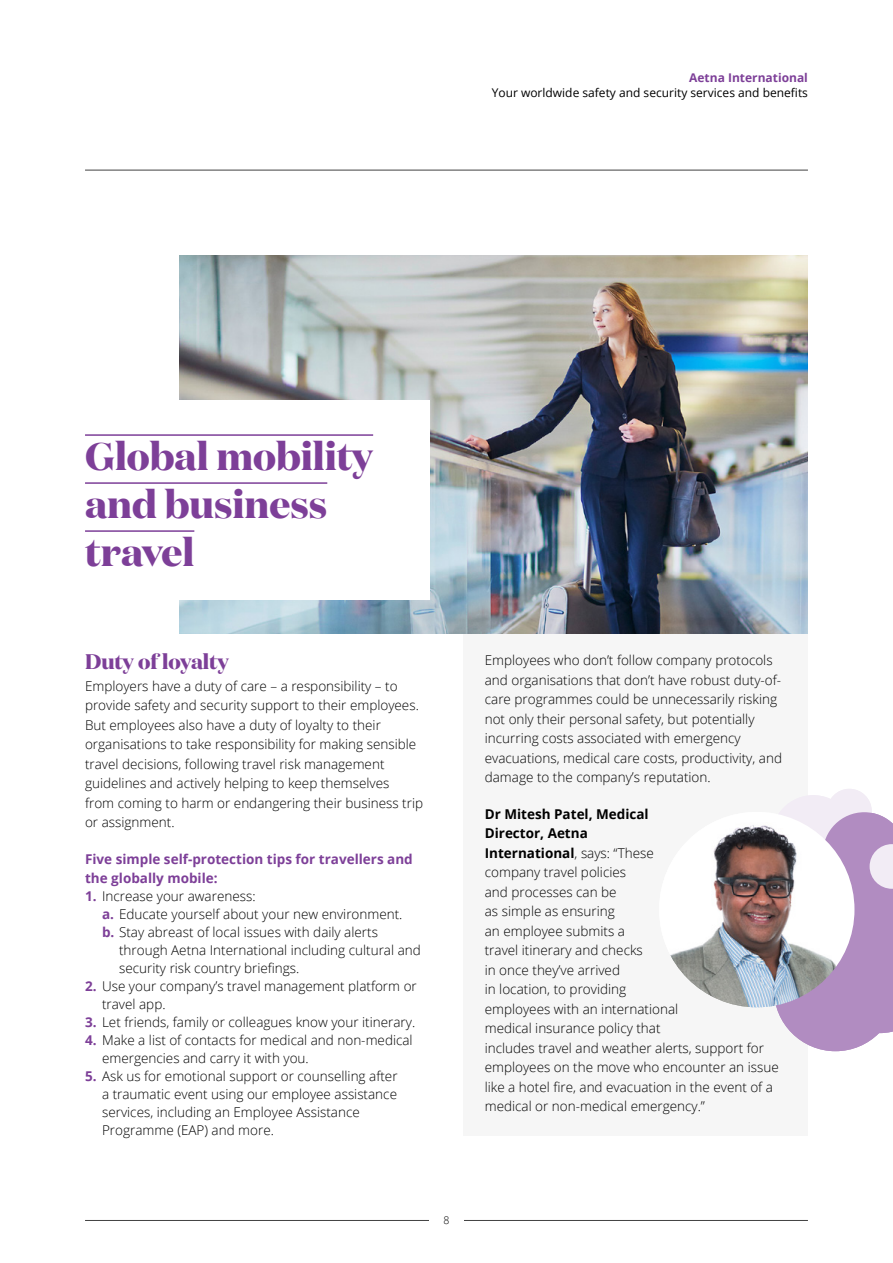
<style>
.page{position:relative;width:893px;height:1263px;background:#fff}
.page>*{position:absolute;margin:0;border:0;box-sizing:border-box;transform-origin:0 0}
.t1{font:700 39px/48px "Domaine Display";color:#7d3f98}
.t2{font:700 21px "Domaine Display";color:#7d3f98}
.t3{font:300 13.5px/19.5px "Open Sans";color:#000}
.t4{font:700 13.5px/19.5px "Open Sans";color:#7d3f98}
.t5{font:12px "Open Sans";color:#000}
.t6{font:700 12px "Open Sans";color:#7d3f98}
.t7{font:300 10.5px "Open Sans";color:#000}
.s1{font-weight:700;color:#7d3f98}
.s2{font-weight:700}
</style>
<div class="page">
<hr style="left:85px;top:170px;width:723px;height:1px;background:#414141">
<hr style="left:85px;top:1220px;width:723px;height:1px;background:#414141">
<div style="left:429px;top:1216px;width:34px;height:9px;background:#fff"></div>
<div style="left:463px;top:634px;width:345px;height:501px;background:#f6f6f6"></div>
<img style="left:180px;top:255px;width:628px;height:379px">
<div style="left:85px;top:401px;width:344px;height:199px;background:#fff"></div>
<hr style="left:85px;top:434px;width:288px;height:2px;background:#7d3f98">
<hr style="left:85px;top:482px;width:242px;height:2px;background:#7d3f98">
<hr style="left:85px;top:530px;width:109px;height:2px;background:#7d3f98">
<div style="left:772px;top:795px;width:83px;height:83px;background:#f2ecf5;border-radius:50%"></div>
<div style="left:827px;top:789px;width:45px;height:44px;background:#f2ecf5;border-radius:50%"></div>
<img style="left:659px;top:812px;width:195px;height:195px;border-radius:98px">
<svg style="left:774px;top:812px;width:119px;height:239px"></svg>
<p class="t6" style="left:689px;top:70px;width:120px">Aetna International</p>
<p class="t5" style="left:492px;top:84px;width:318px">Your worldwide safety and security services and benefits</p>
<h2 class="t1" style="left:85px;top:430px;width:290px">Global mobility and business travel</h2>
<h3 class="t2" style="left:85px;top:646px;width:145px">Duty of loyalty</h3>
<p class="t3" style="left:85px;top:676px;width:340px">Employers have a duty of care – a responsibility – to provide safety and security support to their employees.<br>But employees also have a duty of loyalty to their organisations to take responsibility for making sensible travel decisions, following travel risk management guidelines and actively helping to keep themselves<br>from coming to harm or endangering their business trip or assignment.</p>
<h4 class="t4" style="left:85px;top:849px;width:329px">Five simple self-protection tips for travellers and the globally mobile:</h4>
<p class="t3" style="left:85px;top:886px;width:172px"><span class="s1">1.</span> Increase your awareness:</p>
<p class="t3" style="left:102px;top:904px;width:302px"><span class="s1">a.</span> Educate yourself about your new environment.</p>
<p class="t3" style="left:119px;top:923px;width:303px;line-height:18px;text-indent:-17px"><span class="s1">b.</span> Stay abreast of local issues with daily alerts through Aetna International including cultural and security risk country briefings.</p>
<p class="t3" style="left:102px;top:977px;width:316px;line-height:18px;text-indent:-17px"><span class="s1">2.</span> Use your company’s travel management platform or travel app.</p>
<p class="t3" style="left:85px;top:1012px;width:332px"><span class="s1">3.</span> Let friends, family or colleagues know your itinerary.</p>
<p class="t3" style="left:102px;top:1031px;width:312px;line-height:18px;text-indent:-17px"><span class="s1">4.</span> Make a list of contacts for medical and non-medical emergencies and carry it with you.</p>
<p class="t3" style="left:102px;top:1067px;width:297px;line-height:18px;text-indent:-17px"><span class="s1">5.</span> Ask us for emotional support or counselling after a traumatic event using our employee assistance services, including an Employee Assistance Programme (EAP) and more.</p>
<p class="t7" style="left:443px;top:1213px;width:7px">8</p>
<p class="t3" style="left:485px;top:650px;width:299px">Employees who don’t follow company protocols and organisations that don’t have robust duty-of&shy;care programmes could be unnecessarily risking not only their personal safety, but potentially incurring costs associated with emergency evacuations, medical care costs, productivity, and damage to the company’s reputation.</p>
<p class="t3" style="left:485px;top:804px;width:296px"><span class="s2">Dr Mitesh Patel, Medical<br>Director, Aetna<br>International</span>, says: “These<br>company travel policies<br>and processes can be<br>as simple as ensuring<br>an employee submits a<br>travel itinerary and checks<br>in once they’ve arrived<br>in location, to providing<br>employees with an international<br>medical insurance policy that<br>includes travel and weather alerts, support for employees on the move who encounter an issue like a hotel fire, and evacuation in the event of a medical or non-medical emergency.”</p>
</div>
